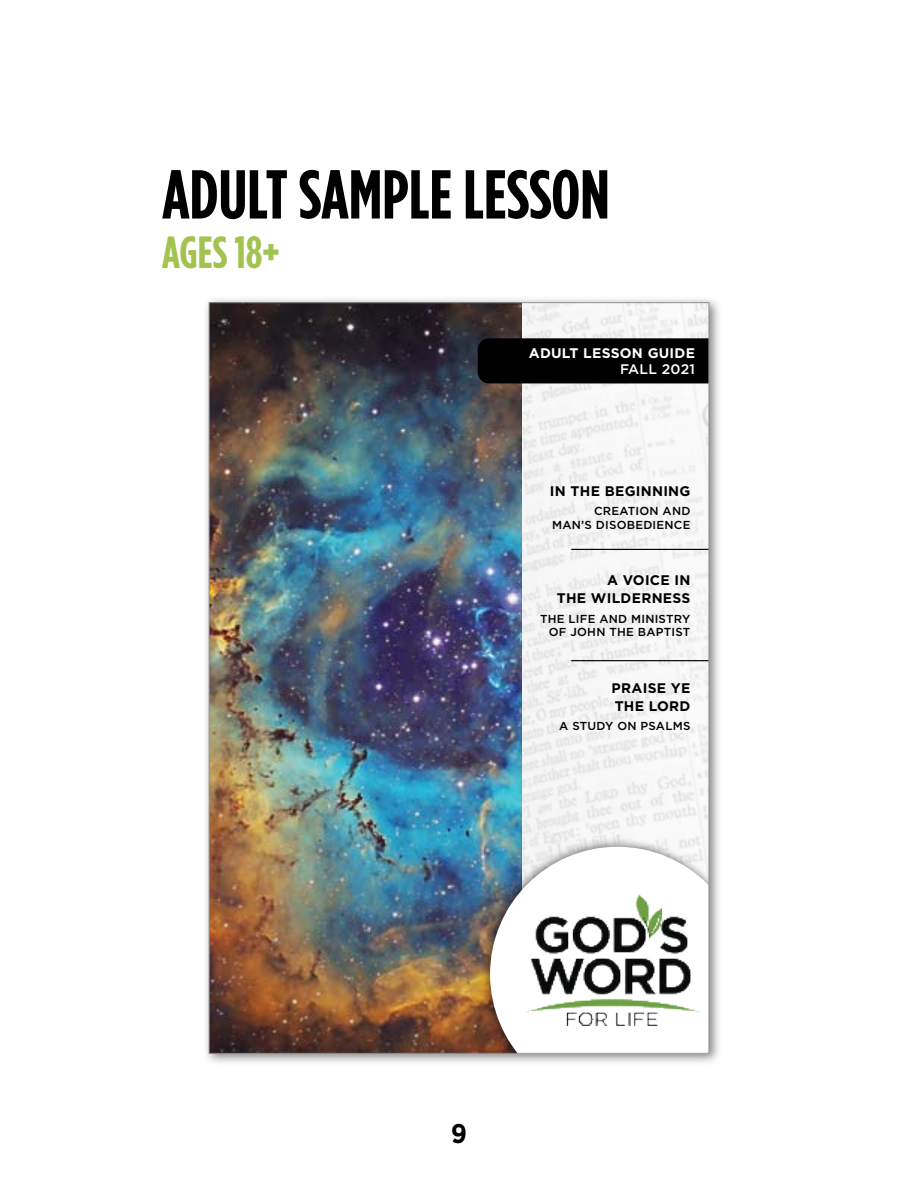
<style>
.page{position:relative;width:918px;height:1188px;background:#fff}
.page>*{position:absolute;margin:0;border:0;box-sizing:border-box;transform-origin:0 0}
.t1{font:700 69px "Gotham Condensed";color:#000}
.t2{font:700 45px "Gotham Condensed";color:#a2c350}
.t3{font:700 27px "Gotham Narrow";color:#000}
.t4{font:700 13.95px/18.6px "Gotham";letter-spacing:.02em;color:#000;text-align:right}
.t5{font:700 13.95px "Gotham";letter-spacing:.02em;color:#fff}
.t6{font:500 13.95px "Gotham";letter-spacing:.02em;color:#fff}
.t7{font:500 11.55px/14px "Gotham";letter-spacing:.02em;color:#000;text-align:right}
</style>
<div class="page">
<div style="left:203px;top:296px;width:519px;height:770px;background:#000;opacity:.5"></div>
<img style="left:521px;top:304px;width:186px;height:533px">
<img style="left:211px;top:304px;width:310px;height:748px">
<div style="left:480px;top:837px;width:229px;height:216px;background:#000;opacity:.5"></div>
<svg style="left:490px;top:847px;width:217px;height:205px"></svg>
<div style="left:478px;top:338px;width:229px;height:45px;background:#000"></div>
<img style="left:525px;top:895px;width:176px;height:131px">
<hr style="left:571px;top:549px;width:138px;height:1px;background:#000">
<hr style="left:571px;top:660px;width:138px;height:1px;background:#000">
<h1 class="t1" style="left:162px;top:154px;width:449px">ADULT SAMPLE LESSON</h1>
<h2 class="t2" style="left:162px;top:226px;width:119px">AGES 18+</h2>
<p class="t5" style="left:529px;top:344px;width:168px">ADULT LESSON GUIDE</p>
<p class="t6" style="left:620px;top:360px;width:77px">FALL 2021</p>
<p class="t4" style="left:550px;top:481px;width:142px">IN THE BEGINNING</p>
<p class="t7" style="left:552px;top:503px;width:140px">CREATION AND<br>MAN’S DISOBEDIENCE</p>
<p class="t4" style="left:557px;top:571px;width:135px">A VOICE IN<br>THE WILDERNESS</p>
<p class="t7" style="left:540px;top:611px;width:152px">THE LIFE AND MINISTRY<br>OF JOHN THE BAPTIST</p>
<p class="t4" style="left:612px;top:678px;width:80px;text-align:left">PRAISE YE<br>THE LORD</p>
<p class="t7" style="left:559px;top:719px;width:133px">A STUDY ON PSALMS</p>
<h3 class="t3" style="left:451px;top:1116px;width:17px">9</h3>
</div>
